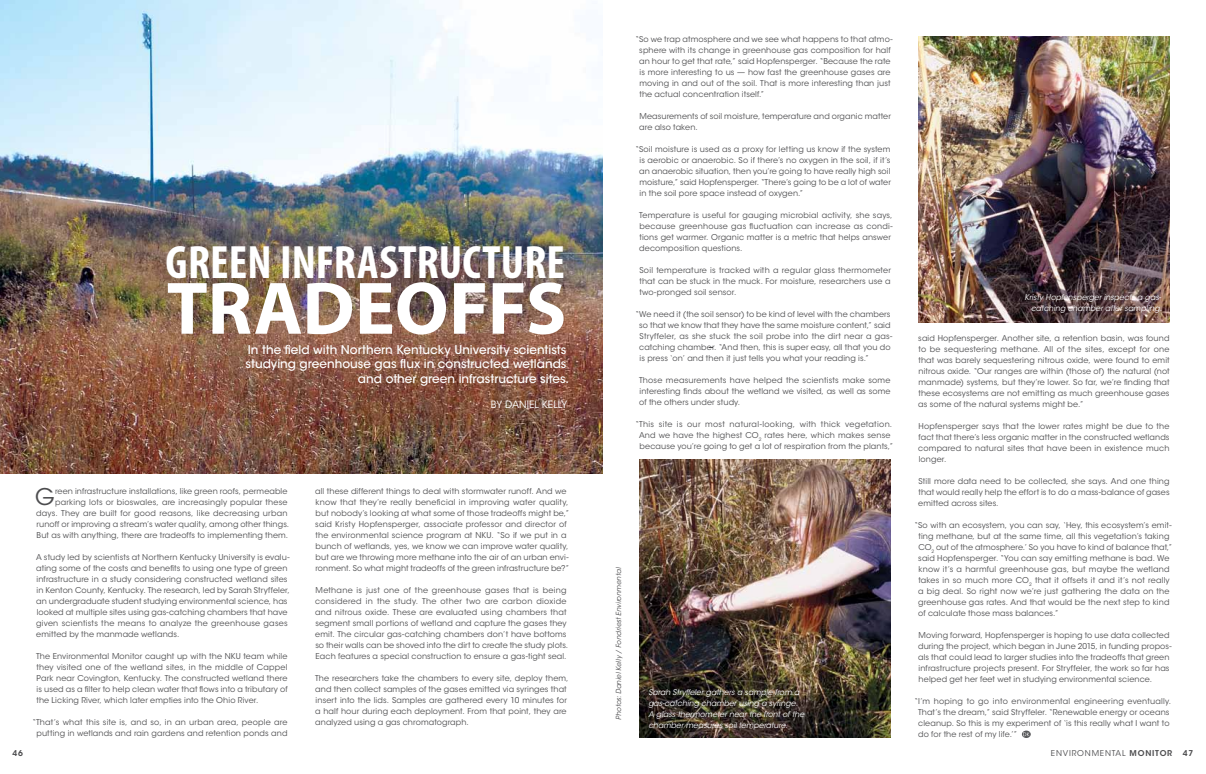
<style>
.page{position:relative;width:1206px;height:774px;background:#fff}
.page>*{position:absolute;margin:0;border:0;box-sizing:border-box;transform-origin:0 0}
.t1{font:700 75px "Myriad Pro";color:#fff}
.t2{font:700 condensed 47px "Myriad Pro";color:#fff}
.t3{font:22.9px "ITC Avant Garde Std";color:#4d4d4f}
.t4{font:500 12px/14.4px "ITC Avant Garde Std";color:#fff;text-align:right}
.t5{font:10px "ITC Avant Garde Std";color:#fff}
.t6{font:8px/11px "ITC Avant Garde Std";letter-spacing:.015em;color:#4d4d4f}
.t7{font:8px "ITC Avant Garde Std";letter-spacing:.1em;color:#4d4d4f}
.t8{font:600 8px "ITC Avant Garde Std";color:#4d4d4f}
.t9{font:italic 7.9px/11px "ITC Avant Garde Std";color:#fff}
.t10{font:italic 7px "ITC Avant Garde Std";letter-spacing:-.005em;color:#4d4d4f}
.s1{font-weight:600}
</style>
<div class="page">
<img style="left:0;top:0;width:603px;height:473px">
<img style="left:639px;top:459px;width:252px;height:279px">
<img style="left:918px;top:36px;width:252px;height:286px">
<svg style="left:1022px;top:731px;width:9px;height:7px"></svg>
<svg style="left:1023px;top:732px;width:7px;height:4px"></svg>
<h2 class="t2" style="left:166px;top:233px;width:21px">GREE</h2>
<h2 class="t2" style="left:247px;top:233px;width:154px">N INFRASTRUCTURE</h2>
<h1 class="t1" style="left:167px;top:260px;width:401px">TRADEOFFS</h1>
<h3 class="t4" style="left:246px;top:343px;width:325px">In the field with Northern Kentucky University scientists studying greenhouse gas flux in constructed wetlands and other green infrastructure sites.</h3>
<p class="t5" style="left:491px;top:398px;width:28px">By Daniel</p>
<p class="t5" style="left:542px;top:398px;width:12px">Kelly</p>
<h3 class="t3" style="left:35px;top:483px;width:21px">G</h3>
<p class="t6" style="left:36px;top:485px;width:255px;text-align:right">reen infrastructure installations, like green roofs, permeable parking lots or bioswales, are increasingly popular these days. They are built for good reasons, like decreasing urban runoff or improving a stream’s water quality, among other things.<br>But as with anything, there are tradeoffs to implementing them.</p>
<p class="t6" style="left:36px;top:551px;width:255px">A study led by scientists at Northern Kentucky University is evalu&shy;ating some of the costs and benefits to using one type of green infrastructure in a study considering constructed wetland sites in Kenton County, Kentucky. The research, led by Sarah Stryffeler, an undergraduate student studying environmental science, has looked at multiple sites using gas-catching chambers that have given scientists the means to analyze the greenhouse gases emitted by the manmade wetlands.</p>
<p class="t6" style="left:36px;top:650px;width:253px;text-align:justify">The Environmental Monitor caught up with the NKU team while they visited one of the wetland sites, in the middle of Cappel Park near Covington, Kentucky. The constructed wetland there is used as a filter to help clean water that flows into a tributary of the Licking River, which later empties into the Ohio River.</p>
<p class="t6" style="left:33px;top:716px;width:257px;text-align:center">“That’s what this site is, and so, in an urban area, people are putting in wetlands and rain gardens and retention ponds and</p>
<p class="t6" style="left:315px;top:485px;width:256px">all these different things to deal with stormwater runoff. And we know that they’re really beneficial in improving water quality, but nobody’s looking at what some of those tradeoffs might be,” said Kristy Hopfensperger, associate professor and director of the environmental science program at NKU. “So if we put in a bunch of wetlands, yes, we know we can improve water quality, but are we throwing more methane into the air of an urban envi&shy;ronment. So what might tradeoffs of the green infrastructure be?”</p>
<p class="t6" style="left:315px;top:584px;width:255px">Methane is just one of the greenhouse gases that is being considered in the study. The other two are carbon dioxide and nitrous oxide. These are evaluated using chambers that segment small portions of wetland and capture the gases they emit. The circular gas-catching chambers don’t have bottoms so their walls can be shoved into the dirt to create the study plots.<br>Each features a special construction to ensure a gas-tight seal.</p>
<p class="t6" style="left:315px;top:672px;width:255px">The researchers take the chambers to every site, deploy them, and then collect samples of the gases emitted via syringes that insert into the lids. Samples are gathered every 10 minutes for a half hour during each deployment. From that point, they are analyzed using a gas chromatograph.</p>
<p class="t6" style="left:639px;top:34px;width:255px;text-indent:-4px">“So we trap atmosphere and we see what happens to that atmo&shy;sphere with its change in greenhouse gas composition for half an hour to get that rate,” said Hopfensperger. “Because the rate is more interesting to us — how fast the greenhouse gases are moving in and out of the soil. That is more interesting than just the actual concentration itself.”</p>
<p class="t6" style="left:639px;top:111px;width:253px">Measurements of soil moisture, temperature and organic matter are also taken.</p>
<p class="t6" style="left:639px;top:144px;width:253px;text-align:justify;text-indent:-4px">“Soil moisture is used as a proxy for letting us know if the system is aerobic or anaerobic. So if there’s no oxygen in the soil, if it’s an anaerobic situation, then you’re going to have really high soil moisture,” said Hopfensperger. “There’s going to be a lot of water in the soil pore space instead of oxygen.”</p>
<p class="t6" style="left:639px;top:210px;width:255px">Temperature is useful for gauging microbial activity, she says, because greenhouse gas fluctuation can increase as condi&shy;tions get warmer. Organic matter is a metric that helps answer decomposition questions.</p>
<p class="t6" style="left:639px;top:265px;width:253px;text-align:justify">Soil temperature is tracked with a regular glass thermometer that can be stuck in the muck. For moisture, researchers use a two-pronged soil sensor.</p>
<p class="t6" style="left:639px;top:309px;width:255px;text-indent:-4px">“We need it (the soil sensor) to be kind of level with the chambers so that we know that they have the same moisture content,” said Stryffeler, as she stuck the soil probe into the dirt near a gas&shy;catching chamber. “And then, this is super easy, all that you do is press ‘on’ and then it just tells you what your reading is.”</p>
<p class="t6" style="left:639px;top:375px;width:253px;text-align:justify">Those measurements have helped the scientists make some interesting finds about the wetland we visited, as well as some of the others under study.</p>
<p class="t6" style="left:636px;top:419px;width:259px;text-align:center">“This site is our most natural-looking, with thick vegetation.<br>And we have the highest CO<sub>2</sub> rates here, which makes sense because you’re going to get a lot of respiration from the plants,”</p>
<p class="t10" style="left:615px;top:720px;width:154px;rotate:-90deg">Photos: Daniel Kelly / Fondriest Environmental</p>
<p class="t9" style="left:648px;top:687px;width:157px">Sarah Stryffeler gathers a sample from a gas-catching chamber using a syringe.<br>A glass thermometer near the front of the chamber measures soil temperature.</p>
<p class="t9" style="left:1024px;top:292px;width:139px;text-align:right">Kristy Hopfensperger inspects a gas&shy;catching chamber after sampling.</p>
<p class="t6" style="left:918px;top:333px;width:253px;text-align:justify">said Hopfensperger. Another site, a retention basin, was found to be sequestering methane. All of the sites, except for one that was barely sequestering nitrous oxide, were found to emit nitrous oxide. “Our ranges are within (those of) the natural (not manmade) systems, but they’re lower. So far, we’re finding that these ecosystems are not emitting as much greenhouse gases as some of the natural systems might be.”</p>
<p class="t6" style="left:918px;top:421px;width:253px;text-align:justify">Hopfensperger says that the lower rates might be due to the fact that there’s less organic matter in the constructed wetlands compared to natural sites that have been in existence much longer.</p>
<p class="t6" style="left:918px;top:476px;width:253px;text-align:justify">Still more data need to be collected, she says. And one thing that would really help the effort is to do a mass-balance of gases emitted across sites.</p>
<p class="t6" style="left:918px;top:520px;width:256px;text-indent:-4px">“So with an ecosystem, you can say, ‘Hey, this ecosystem’s emit&shy;ting methane, but at the same time, all this vegetation’s taking CO<sub>2</sub> out of the atmosphere.’ So you have to kind of balance that,” said Hopfensperger. “You can say emitting methane is bad. We know it’s a harmful greenhouse gas, but maybe the wetland takes in so much more CO<sub>2</sub> that it offsets it and it’s not really a big deal. So right now we’re just gathering the data on the greenhouse gas rates. And that would be the next step to kind of calculate those mass balances.”</p>
<p class="t6" style="left:918px;top:630px;width:255px">Moving forward, Hopfensperger is hoping to use data collected during the project, which began in June 2015, in funding propos&shy;als that could lead to larger studies into the tradeoffs that green infrastructure projects present. For Stryffeler, the work so far has helped get her feet wet in studying environmental science.</p>
<p class="t6" style="left:918px;top:696px;width:255px;text-indent:-3px">“I’m hoping to go into environmental engineering eventually.<br>That’s the dream,” said Stryffeler. “Renewable energy or oceans cleanup. So this is my experiment of ‘is this really what I want to do for the rest of my life.’”</p>
<p class="t8" style="left:13px;top:748px;width:12px">46</p>
<p class="t7" style="left:1051px;top:748px;width:123px">ENVIRONMENTAL <span class="s1">MONITOR</span></p>
<p class="t8" style="left:1183px;top:748px;width:12px">47</p>
</div>
